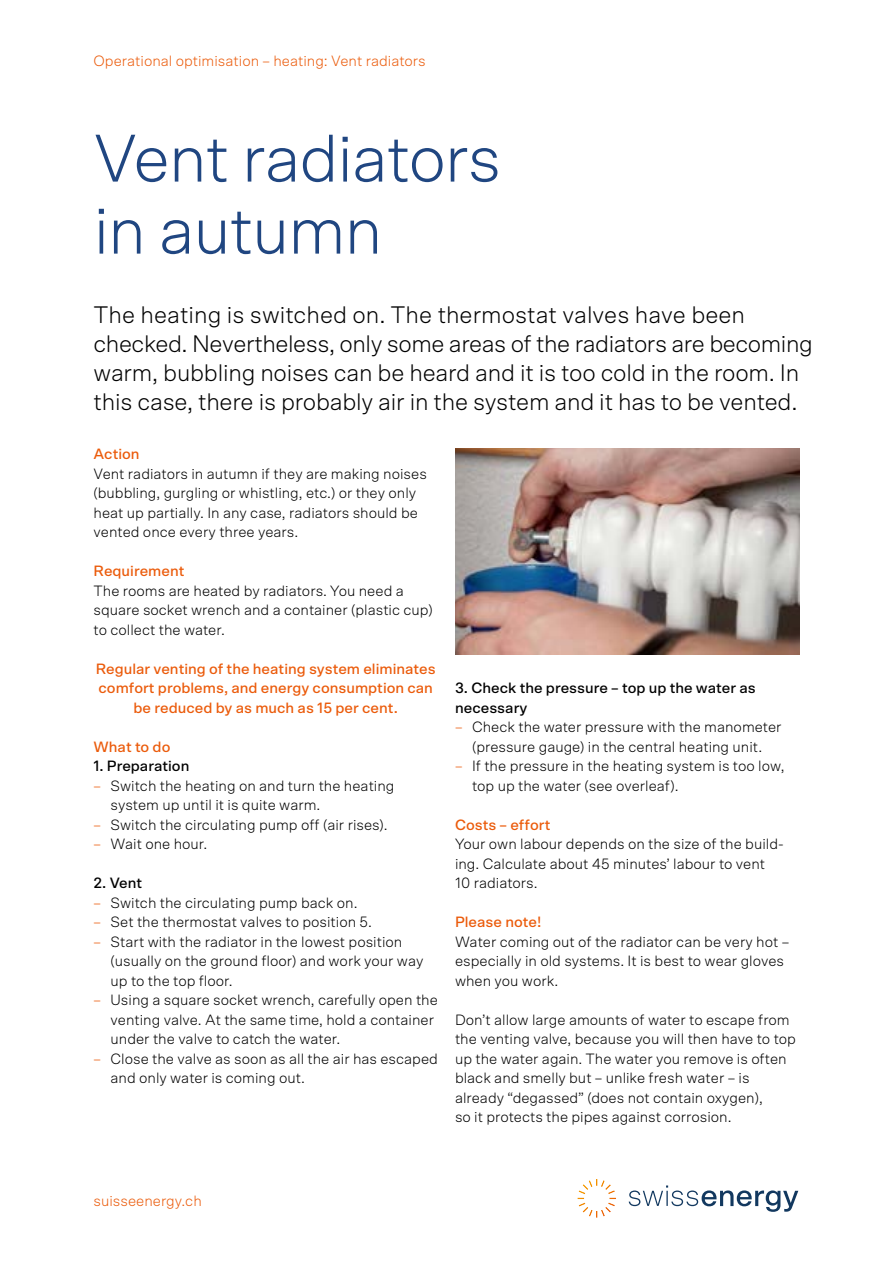
<style>
.page{position:relative;width:893px;height:1263px;background:#fff}
.page>*{position:absolute;margin:0;border:0;box-sizing:border-box;transform-origin:0 0}
.t1{font:300 67.5px/72px "Scto Grotesk A";letter-spacing:-.02em;color:#204681}
.t2{font:300 24px/29.2px "Scto Grotesk A";letter-spacing:-.01em;color:#000}
.t3{font:300 15px/19.5px "Scto Grotesk A";color:#000}
.t4{font:500 15px/19.5px "Scto Grotesk A";color:#eb5b0b;text-align:center}
.t5{font:500 15px/19.5px "Scto Grotesk A";color:#000}
.t6{font:300 15px "Scto Grotesk A";color:#eb5b0b}
.s1{color:#eb5b0b}
</style>
<div class="page">
<img style="left:455px;top:449px;width:344px;height:205px">
<svg style="left:577px;top:1179px;width:39px;height:39px"></svg>
<svg style="left:629px;top:1185px;width:169px;height:27px"></svg>
<p class="t6" style="left:94px;top:56px;width:334px">Operational optimisation – heating: Vent radiators</p>
<h1 class="t1" style="left:94px;top:128px;width:409px">Vent radiators in autumn</h1>
<p class="t2" style="left:94px;top:302px;width:721px">The heating is switched on. The thermostat valves have been checked. Nevertheless, only some areas of the radiators are becoming warm, bubbling noises can be heard and it is too cold in the room. In this case, there is probably air in the system and it has to be vented.</p>
<p class="t4" style="left:94px;top:445px;width:48px">Action</p>
<p class="t3" style="left:94px;top:465px;width:335px">Vent radiators in autumn if they are making noises (bubbling, gurgling or whistling, etc.) or they only heat up partially. In any case, radiators should be vented once every three years.</p>
<p class="t4" style="left:94px;top:562px;width:92px">Requirement</p>
<p class="t3" style="left:94px;top:582px;width:341px">The rooms are heated by radiators. You need a square socket wrench and a container (plastic cup) to collect the water.</p>
<p class="t4" style="left:96px;top:660px;width:342px">Regular venting of the heating system eliminates comfort problems, and energy consumption can be reduced by as much as 15 per cent.</p>
<p class="t4" style="left:94px;top:738px;width:78px">What to do</p>
<p class="t5" style="left:94px;top:757px;width:97px">1. Preparation</p>
<p class="t3" style="left:111px;top:777px;width:285px;text-indent:-17px"><span class="s1">–</span> Switch the heating on and turn the heating system up until it is quite warm.</p>
<p class="t3" style="left:94px;top:816px;width:296px"><span class="s1">–</span> Switch the circulating pump off (air rises).</p>
<p class="t3" style="left:94px;top:835px;width:115px"><span class="s1">–</span> Wait one hour.</p>
<p class="t5" style="left:94px;top:874px;width:50px">2. Vent</p>
<p class="t3" style="left:94px;top:894px;width:266px"><span class="s1">–</span> Switch the circulating pump back on.</p>
<p class="t3" style="left:94px;top:913px;width:280px"><span class="s1">–</span> Set the thermostat valves to position 5.</p>
<p class="t3" style="left:111px;top:933px;width:314px;text-indent:-17px"><span class="s1">–</span> Start with the radiator in the lowest position (usually on the ground floor) and work your way up to the top floor.</p>
<p class="t3" style="left:111px;top:991px;width:329px;text-indent:-17px"><span class="s1">–</span> Using a square socket wrench, carefully open the venting valve. At the same time, hold a container under the valve to catch the water.</p>
<p class="t3" style="left:111px;top:1050px;width:329px;text-indent:-17px"><span class="s1">–</span> Close the valve as soon as all the air has escaped and only water is coming out.</p>
<p class="t5" style="left:455px;top:679px;width:302px">3. Check the pressure – top up the water as necessary</p>
<p class="t3" style="left:455px;top:718px;width:328px;text-align:center"><span class="s1">–</span> Check the water pressure with the manometer (pressure gauge) in the central heating unit.</p>
<p class="t3" style="left:472px;top:757px;width:314px;text-indent:-17px"><span class="s1">–</span> If the pressure in the heating system is too low, top up the water (see overleaf).</p>
<p class="t4" style="left:455px;top:816px;width:97px">Costs – effort</p>
<p class="t3" style="left:455px;top:835px;width:330px">Your own labour depends on the size of the build&shy;ing. Calculate about 45 minutes’ labour to vent<br>10 radiators.</p>
<p class="t4" style="left:455px;top:913px;width:88px">Please note!</p>
<p class="t3" style="left:455px;top:933px;width:336px">Water coming out of the radiator can be very hot – especially in old systems. It is best to wear gloves when you work.</p>
<p class="t3" style="left:455px;top:1011px;width:342px">Don’t allow large amounts of water to escape from the venting valve, because you will then have to top up the water again. The water you remove is often black and smelly but – unlike fresh water – is already “degassed” (does not contain oxygen),<br>so it protects the pipes against corrosion.</p>
<p class="t6" style="left:94px;top:1195px;width:110px">suisseenergy.ch</p>
</div>
